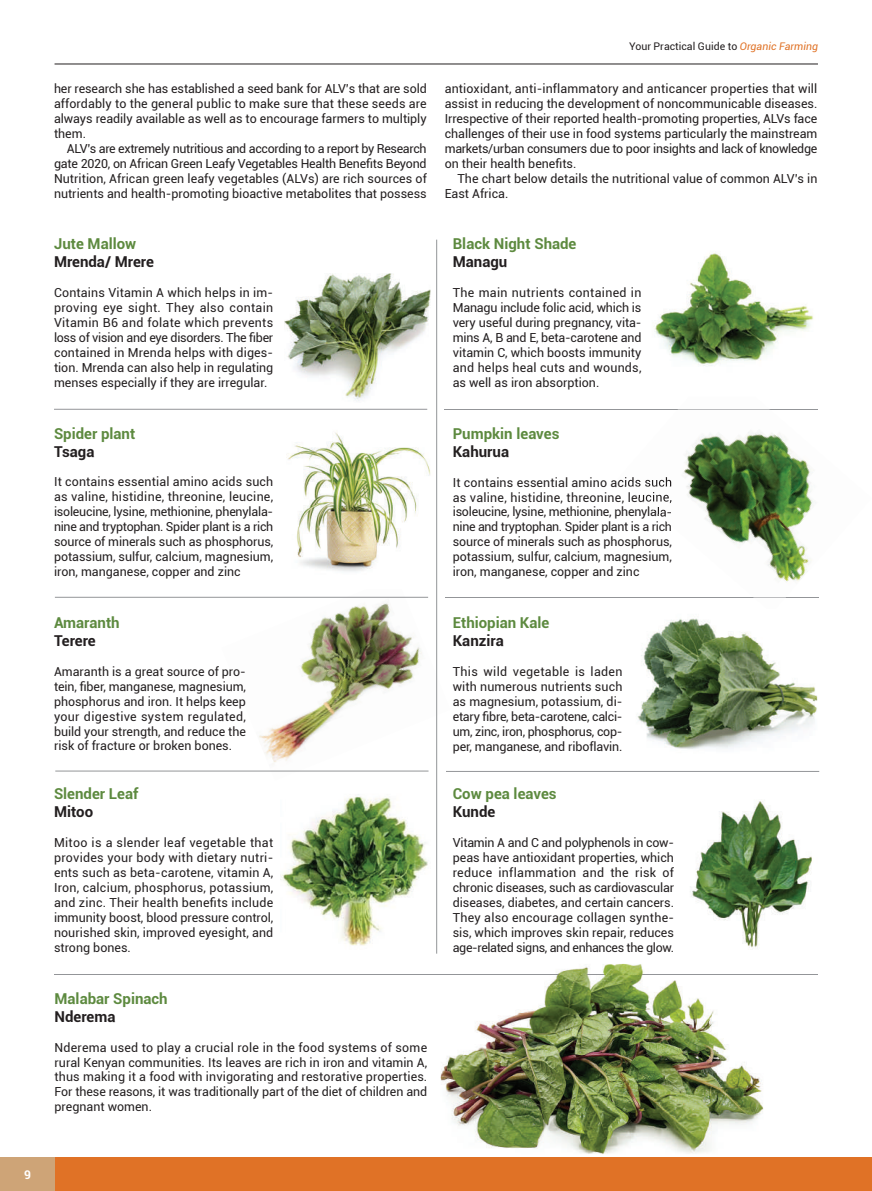
<style>
.page{position:relative;width:872px;height:1191px;background:#fff}
.page>*{position:absolute;margin:0;border:0;box-sizing:border-box;transform-origin:0 0}
.t1{font:700 15px "Roboto";color:#5d8a3f}
.t2{font:700 15px "Roboto";color:#231f20}
.t3{font:12.45px/15px "Roboto";color:#231f20;text-align:justify}
.t4{font:700 12px "Roboto";color:#fff}
.t5{font:10.5px "Roboto";color:#231f20}
.s1{font-style:italic;color:#e07226}
</style>
<div class="page">
<div style="left:0;top:1157px;width:872px;height:34px;background:#e07226"></div>
<div style="left:0;top:1157px;width:55px;height:34px;background:#cea477"></div>
<img style="left:221px;top:577px;width:217px;height:203px">
<hr style="left:55px;top:64px;width:763px;height:1px;background:#231f20">
<hr style="left:54px;top:409px;width:373px;height:1px;background:#939598">
<hr style="left:445px;top:409px;width:373px;height:1px;background:#939598">
<hr style="left:55px;top:597px;width:373px;height:1px;background:#939598">
<hr style="left:445px;top:597px;width:374px;height:1px;background:#939598">
<hr style="left:55px;top:771px;width:373px;height:1px;background:#939598">
<hr style="left:446px;top:771px;width:373px;height:1px;background:#939598">
<hr style="left:54px;top:974px;width:764px;height:1px;background:#939598">
<hr style="left:436px;top:240px;width:1px;height:713px;background:#939598">
<img style="left:285px;top:273px;width:146px;height:128px">
<img style="left:286px;top:432px;width:150px;height:156px">
<img style="left:440px;top:963px;width:323px;height:191px">
<img style="left:440px;top:974px;width:323px;height:1px">
<img style="left:654px;top:253px;width:159px;height:111px">
<img style="left:690px;top:801px;width:122px;height:149px">
<img style="left:637px;top:618px;width:180px;height:131px">
<img style="left:683px;top:432px;width:131px;height:166px">
<img style="left:678px;top:409px;width:92px;height:1px">
<img style="left:753px;top:597px;width:32px;height:1px">
<img style="left:619px;top:477px;width:53px;height:10px">
<img style="left:636px;top:492px;width:36px;height:11px">
<img style="left:653px;top:507px;width:18px;height:10px">
<img style="left:281px;top:794px;width:147px;height:152px">
<p class="t4" style="left:24px;top:1166px;width:8px">9</p>
<p class="t3" style="left:54px;top:81px;width:374px">her research she has established a seed bank for ALV’s that are sold affordably to the general public to make sure that these seeds are always readily available as well as to encourage farmers to multiply them.</p>
<p class="t3" style="left:54px;top:141px;width:374px;text-indent:13px">ALV’s are extremely nutritious and according to a report by Research gate 2020, on African Green Leafy Vegetables Health Benefits Beyond Nutrition, African green leafy vegetables (ALVs) are rich sources of nutrients and health-promoting bioactive metabolites that possess</p>
<p class="t1" style="left:54px;top:233px;width:84px">Jute Mallow</p>
<p class="t2" style="left:54px;top:251px;width:101px">Mrenda/ Mrere</p>
<p class="t3" style="left:54px;top:285px;width:221px">Contains Vitamin A which helps in im&shy;proving eye sight. They also contain Vitamin B6 and folate which prevents loss of vision and eye disorders. The fiber contained in Mrenda helps with diges&shy;tion. Mrenda can also help in regulating menses especially if they are irregular.</p>
<p class="t1" style="left:54px;top:422px;width:83px">Spider plant</p>
<p class="t2" style="left:54px;top:440px;width:42px">Tsaga</p>
<p class="t3" style="left:54px;top:474px;width:221px">It contains essential amino acids such as valine, histidine, threonine, leucine, isoleucine, lysine, methionine, phenylala&shy;nine and tryptophan. Spider plant is a rich source of minerals such as phosphorus, potassium, sulfur, calcium, magnesium, iron, manganese, copper and zinc</p>
<p class="t1" style="left:54px;top:612px;width:67px">Amaranth</p>
<p class="t2" style="left:54px;top:630px;width:43px">Terere</p>
<p class="t3" style="left:54px;top:663px;width:193px">Amaranth is a great source of pro&shy;tein, fiber, manganese, magnesium, phosphorus and iron. It helps keep your digestive system regulated, build your strength, and reduce the risk of fracture or broken bones.</p>
<p class="t1" style="left:54px;top:783px;width:86px">Slender Leaf</p>
<p class="t2" style="left:54px;top:801px;width:41px">Mitoo</p>
<p class="t3" style="left:54px;top:835px;width:221px">Mitoo is a slender leaf vegetable that provides your body with dietary nutri&shy;ents such as beta-carotene, vitamin A, Iron, calcium, phosphorus, potassium, and zinc. Their health benefits include immunity boost, blood pressure control, nourished skin, improved eyesight, and strong bones.</p>
<p class="t1" style="left:55px;top:987px;width:115px">Malabar Spinach</p>
<p class="t2" style="left:55px;top:1005px;width:62px">Nderema</p>
<p class="t3" style="left:55px;top:1039px;width:374px">Nderema used to play a crucial role in the food systems of some rural Kenyan communities. Its leaves are rich in iron and vitamin A, thus making it a food with invigorating and restorative properties.<br>For these reasons, it was traditionally part of the diet of children and pregnant women.</p>
<p class="t5" style="left:629px;top:39px;width:190px">Your Practical Guide to <span class="s1">Organic Farming</span></p>
<p class="t3" style="left:445px;top:81px;width:374px">antioxidant, anti-inflammatory and anticancer properties that will assist in reducing the development of noncommunicable diseases.<br>Irrespective of their reported health-promoting properties, ALVs face challenges of their use in food systems particularly the mainstream markets/urban consumers due to poor insights and lack of knowledge on their health benefits.</p>
<p class="t3" style="left:445px;top:171px;width:374px;text-indent:13px">The chart below details the nutritional value of common ALV’s in<br>East Africa.</p>
<p class="t1" style="left:453px;top:233px;width:125px">Black Night Shade</p>
<p class="t2" style="left:453px;top:251px;width:56px">Managu</p>
<p class="t3" style="left:453px;top:285px;width:190px">The main nutrients contained in Managu include folic acid, which is very useful during pregnancy, vita&shy;mins A, B and E, beta-carotene and vitamin C, which boosts immunity and helps heal cuts and wounds, as well as iron absorption.</p>
<p class="t1" style="left:453px;top:423px;width:108px">Pumpkin leaves</p>
<p class="t2" style="left:453px;top:441px;width:58px">Kahurua</p>
<p class="t3" style="left:453px;top:474px;width:221px">It contains essential amino acids such as valine, histidine, threonine, leucine, isoleucine, lysine, methionine, phenylala&shy;nine and tryptophan. Spider plant is a rich source of minerals such as phosphorus, potassium, sulfur, calcium, magnesium, iron, manganese, copper and zinc</p>
<p class="t1" style="left:453px;top:612px;width:98px">Ethiopian Kale</p>
<p class="t2" style="left:453px;top:630px;width:53px">Kanzira</p>
<p class="t3" style="left:453px;top:663px;width:171px">This wild vegetable is laden with numerous nutrients such as magnesium, potassium, di&shy;etary fibre, beta-carotene, calci&shy;um, zinc, iron, phosphorus, cop&shy;per, manganese, and riboflavin.</p>
<p class="t1" style="left:453px;top:783px;width:105px">Cow pea leaves</p>
<p class="t2" style="left:453px;top:801px;width:44px">Kunde</p>
<p class="t3" style="left:453px;top:835px;width:223px">Vitamin A and C and polyphenols in cow&shy;peas have antioxidant properties, which reduce inflammation and the risk of chronic diseases, such as cardiovascular diseases, diabetes, and certain cancers.<br>They also encourage collagen synthe&shy;sis, which improves skin repair, reduces age-related signs, and enhances the glow.</p>
</div>
